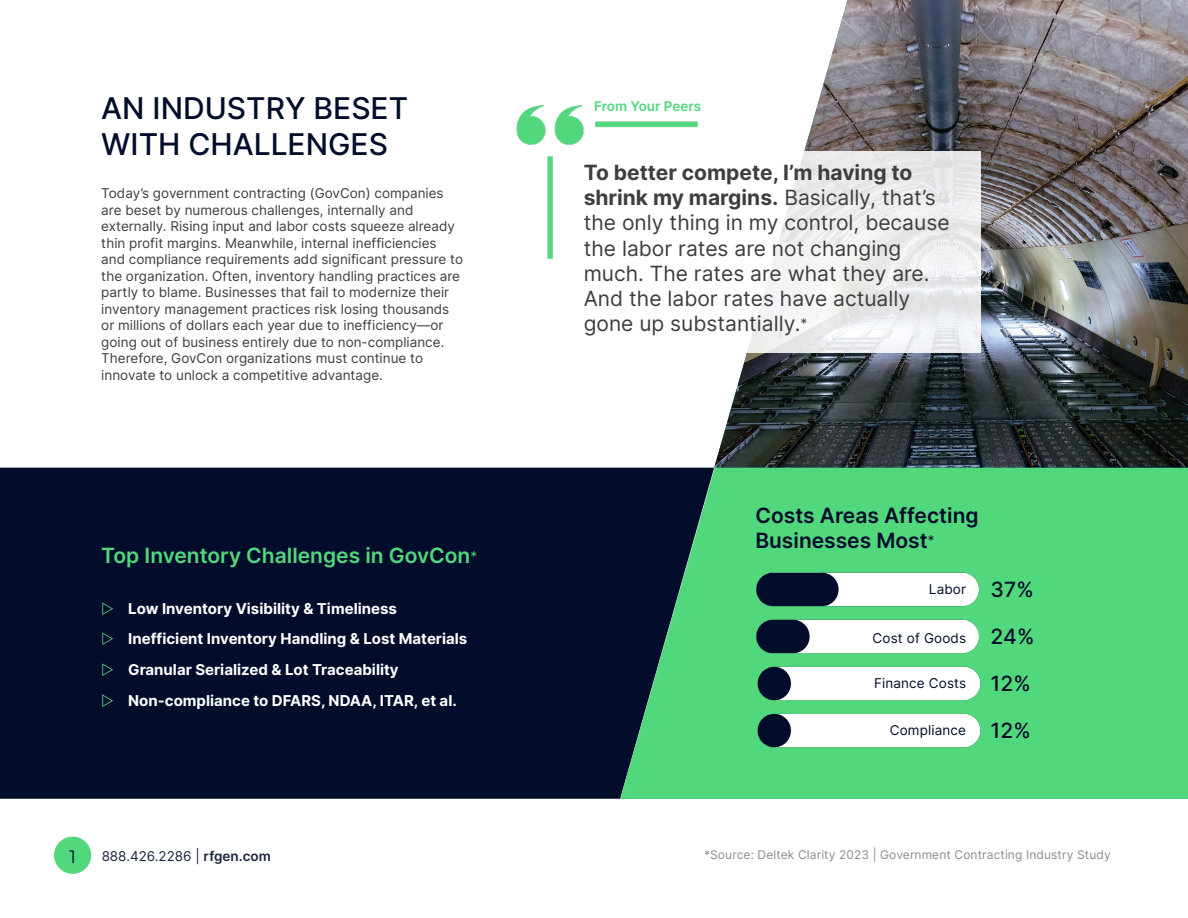
<style>
.page{position:relative;width:1188px;height:918px;background:#fff}
.page>*{position:absolute;margin:0;border:0;box-sizing:border-box;transform-origin:0 0}
.t1{font:500 30px/36px "Inter";color:#020d2b}
.t2{font:21px/25.2px "Inter";color:#3e3e3f}
.SubHeader{font:600 21px/25.2px "Inter";color:#020d2b}
.SubHeader-2{font:600 21px "Inter";color:#51d87d}
.Diagram_Header{font:500 21px "Inter";letter-spacing:.01em;color:#020d2b}
.t3{font:18px "Montserrat";color:#020d2b}
.t4{font:700 15px "Inter";color:#fff}
.t5{font:13.5px/16.5px "Inter";color:#3e3e3f}
.Diagram_Header-2{font:13.5px "Inter";letter-spacing:.01em;color:#020d2b}
.t6{font:13.5px "Inter";color:#1b2540}
.SubHeader-3{font:600 13.5px "Inter";color:#51d87d}
.Diagram_Header-3{font:12px "Inter";letter-spacing:.01em;color:#8a8c8f}
.s1{font-weight:400;font-size:13.5px}
.s2{font-weight:600}
.s3{font-weight:700}
.s4{font-size:13.5px}
</style>
<div class="page">
<div style="left:54px;top:837px;width:37px;height:37px;background:#51d87d;border-radius:50%"></div>
<hr style="left:0;top:798px;width:1188px;height:1px;background:#020d2b">
<div style="left:0;top:468px;width:620px;height:330px;background:#020d2b"></div>
<svg style="left:620px;top:467px;width:568px;height:332px;background:#45ba71"></svg>
<img style="left:679px;top:557px;width:378px;height:213px">
<img style="left:714px;top:0;width:474px;height:468px">
<img style="left:516px;top:90px;width:208px;height:169px">
<svg style="left:567px;top:151px;width:414px;height:202px"></svg>
<svg style="left:103px;top:602px;width:10px;height:12px"></svg>
<svg style="left:103px;top:632px;width:10px;height:13px"></svg>
<svg style="left:103px;top:663px;width:10px;height:13px"></svg>
<svg style="left:103px;top:694px;width:10px;height:13px"></svg>
<p class="t1" style="left:101px;top:89px;width:308px">AN INDUSTRY BESET<br>WITH CHALLENGES</p>
<p class="t5" style="left:101px;top:185px;width:363px">Today’s government contracting (GovCon) companies are beset by numerous challenges, internally and externally. Rising input and labor costs squeeze already thin profit margins. Meanwhile, internal inefficiencies and compliance requirements add significant pressure to the organization. Often, inventory handling practices are partly to blame. Businesses that fail to modernize their inventory management practices risk losing thousands or millions of dollars each year due to inefficiency—or going out of business entirely due to non-compliance.<br>Therefore, GovCon organizations must continue to innovate to unlock a competitive advantage.</p>
<p class="SubHeader-2" style="left:101px;top:540px;width:377px">Top Inventory Challenges in GovCon<span class="s1">*</span></p>
<p class="t4" style="left:128px;top:597px;width:270px">Low Inventory Visibility &amp; Timeliness</p>
<p class="t4" style="left:128px;top:628px;width:341px">Inefficient Inventory Handling &amp; Lost Materials</p>
<p class="t4" style="left:128px;top:659px;width:272px">Granular Serialized &amp; Lot Traceability</p>
<p class="t4" style="left:128px;top:689px;width:330px">Non-compliance to DFARS, NDAA, ITAR, et al.</p>
<h3 class="t3" style="left:69px;top:844px;width:8px">1</h3>
<p class="t6" style="left:102px;top:847px;width:171px">888.426.2286 | <span class="s2">rfgen.com</span></p>
<p class="SubHeader-3" style="left:594px;top:97px;width:109px">From Your Peers</p>
<p class="t2" style="left:584px;top:159px;width:367px"><span class="s3">To better compete, I’m having to shrink my margins.</span> Basically, that’s the only thing in my control, because the labor rates are not changing much. The rates are what they are.<br>And the labor rates have actually gone up substantially.<span class="s4">*</span></p>
<p class="SubHeader" style="left:755px;top:502px;width:225px">Costs Areas Affecting<br>Businesses Most<span class="s1">*</span></p>
<p class="Diagram_Header-2" style="left:929px;top:579px;width:39px">Labor</p>
<p class="Diagram_Header-2" style="left:873px;top:629px;width:95px">Cost of Goods</p>
<p class="Diagram_Header-2" style="left:874px;top:674px;width:94px">Finance Costs</p>
<p class="Diagram_Header-2" style="left:890px;top:720px;width:78px">Compliance</p>
<p class="Diagram_Header" style="left:990px;top:574px;width:45px">37%</p>
<p class="Diagram_Header" style="left:990px;top:621px;width:46px">24%</p>
<p class="Diagram_Header" style="left:990px;top:668px;width:42px">12%</p>
<p class="Diagram_Header" style="left:990px;top:715px;width:42px">12%</p>
<p class="Diagram_Header-3" style="left:704px;top:846px;width:408px">*Source: Deltek Clarity 2023 | Government Contracting Industry Study</p>
</div>
